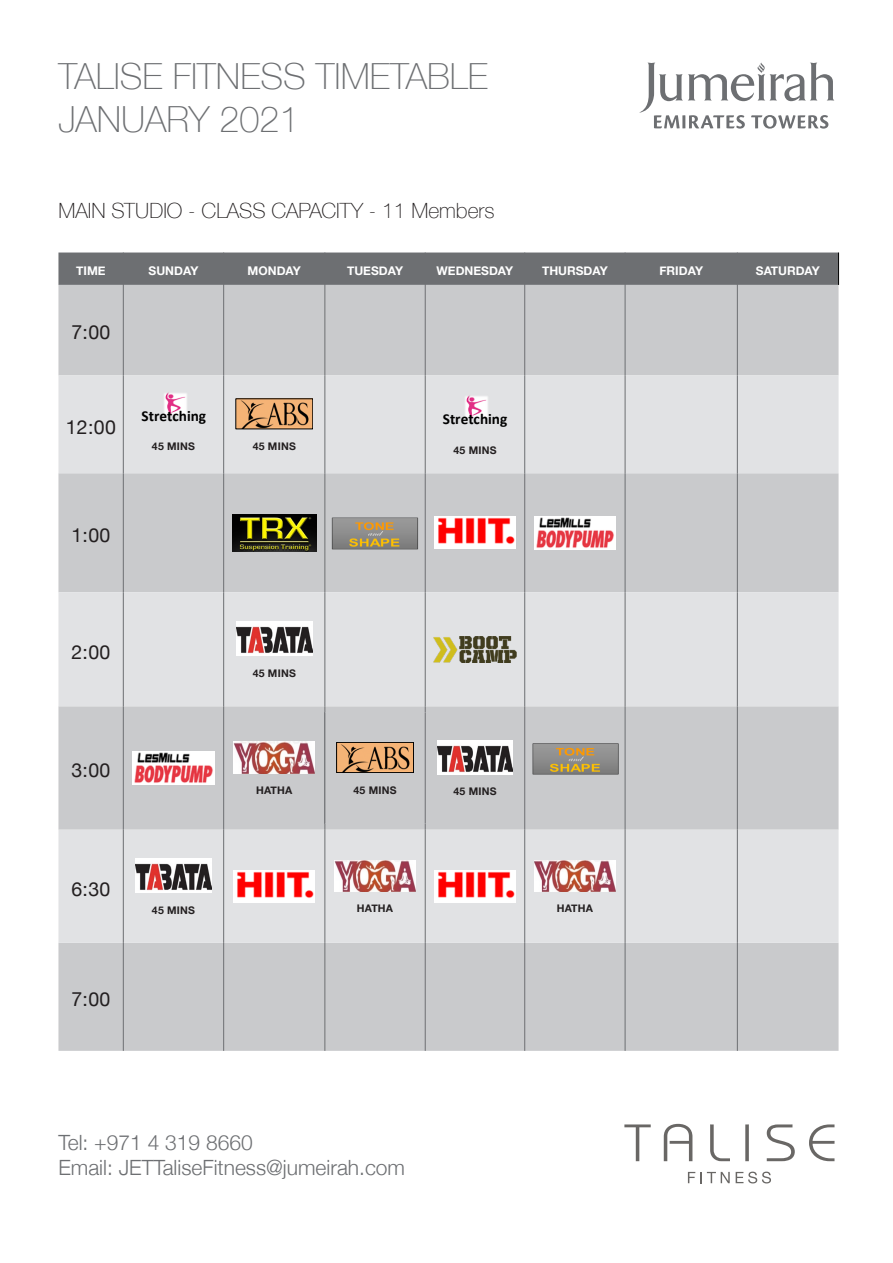
<style>
.page{position:relative;width:893px;height:1263px;background:#fff}
.page>*{position:absolute;margin:0;border:0;box-sizing:border-box;transform-origin:0 0}
.t1{font:100 36px "Helvetica Neue";color:#6d6f72}
.t2{font:300 21px "Helvetica Neue";color:#6d6f72}
.t3{font:100 21px "Helvetica Neue";color:#231f20}
.t4{font:19.5px "Helvetica Neue";letter-spacing:.02em;color:#231f20}
.t5{font:700 15.15px "Calibri";color:#000}
.t6{font:700 12px "Helvetica Neue";color:#fff}
.t7{font:700 10.5px "Helvetica Neue";letter-spacing:.02em;color:#231f20}
</style>
<div class="page">
<div style="left:58px;top:252px;width:780px;height:33px;background:#6d6f72"></div>
<div style="left:58px;top:285px;width:780px;height:766px;background:#c9cacc"></div>
<svg style="left:58px;top:375px;width:780px;height:568px;background:#d8d9db"></svg>
<hr style="left:123px;top:285px;width:1px;height:90px;background:#6d6f72">
<hr style="left:223px;top:285px;width:1px;height:90px;background:#6d6f72">
<hr style="left:325px;top:285px;width:1px;height:90px;background:#6d6f72">
<hr style="left:425px;top:285px;width:1px;height:90px;background:#6d6f72">
<hr style="left:524px;top:285px;width:1px;height:90px;background:#6d6f72">
<hr style="left:625px;top:285px;width:1px;height:90px;background:#6d6f72">
<hr style="left:737px;top:285px;width:1px;height:90px;background:#6d6f72">
<hr style="left:123px;top:375px;width:1px;height:98px;background:#6d6f72">
<hr style="left:223px;top:375px;width:1px;height:98px;background:#6d6f72">
<hr style="left:325px;top:375px;width:1px;height:98px;background:#6d6f72">
<hr style="left:425px;top:375px;width:1px;height:98px;background:#6d6f72">
<hr style="left:524px;top:375px;width:1px;height:98px;background:#6d6f72">
<hr style="left:625px;top:375px;width:1px;height:98px;background:#6d6f72">
<hr style="left:737px;top:375px;width:1px;height:98px;background:#6d6f72">
<hr style="left:123px;top:473px;width:1px;height:119px;background:#6d6f72">
<hr style="left:223px;top:473px;width:1px;height:119px;background:#6d6f72">
<hr style="left:325px;top:473px;width:1px;height:119px;background:#6d6f72">
<hr style="left:425px;top:473px;width:1px;height:119px;background:#6d6f72">
<hr style="left:524px;top:473px;width:1px;height:119px;background:#6d6f72">
<hr style="left:625px;top:473px;width:1px;height:119px;background:#6d6f72">
<hr style="left:737px;top:473px;width:1px;height:119px;background:#6d6f72">
<hr style="left:123px;top:592px;width:1px;height:114px;background:#6d6f72">
<hr style="left:223px;top:592px;width:1px;height:114px;background:#6d6f72">
<hr style="left:325px;top:592px;width:1px;height:114px;background:#6d6f72">
<hr style="left:425px;top:592px;width:1px;height:114px;background:#6d6f72">
<hr style="left:524px;top:592px;width:1px;height:114px;background:#6d6f72">
<hr style="left:625px;top:592px;width:1px;height:114px;background:#6d6f72">
<hr style="left:737px;top:592px;width:1px;height:114px;background:#6d6f72">
<hr style="left:123px;top:706px;width:1px;height:124px;background:#6d6f72">
<hr style="left:223px;top:706px;width:1px;height:124px;background:#6d6f72">
<hr style="left:325px;top:706px;width:1px;height:124px;background:#6d6f72">
<hr style="left:425px;top:706px;width:1px;height:124px;background:#6d6f72">
<hr style="left:524px;top:706px;width:1px;height:124px;background:#6d6f72">
<hr style="left:625px;top:706px;width:1px;height:124px;background:#6d6f72">
<hr style="left:737px;top:706px;width:1px;height:124px;background:#6d6f72">
<hr style="left:123px;top:830px;width:1px;height:113px;background:#6d6f72">
<hr style="left:223px;top:830px;width:1px;height:113px;background:#6d6f72">
<hr style="left:325px;top:830px;width:1px;height:113px;background:#6d6f72">
<hr style="left:425px;top:830px;width:1px;height:113px;background:#6d6f72">
<hr style="left:524px;top:830px;width:1px;height:113px;background:#6d6f72">
<hr style="left:625px;top:830px;width:1px;height:113px;background:#6d6f72">
<hr style="left:737px;top:830px;width:1px;height:113px;background:#6d6f72">
<hr style="left:123px;top:943px;width:1px;height:108px;background:#6d6f72">
<hr style="left:223px;top:943px;width:1px;height:108px;background:#6d6f72">
<hr style="left:325px;top:943px;width:1px;height:108px;background:#6d6f72">
<hr style="left:425px;top:943px;width:1px;height:108px;background:#6d6f72">
<hr style="left:524px;top:943px;width:1px;height:108px;background:#6d6f72">
<hr style="left:625px;top:943px;width:1px;height:108px;background:#6d6f72">
<hr style="left:737px;top:943px;width:1px;height:108px;background:#6d6f72">
<hr style="left:123px;top:252px;width:1px;height:33px;background:#6d6f72">
<hr style="left:223px;top:252px;width:1px;height:33px;background:#6d6f72">
<hr style="left:325px;top:252px;width:1px;height:33px;background:#6d6f72">
<hr style="left:425px;top:252px;width:1px;height:33px;background:#6d6f72">
<hr style="left:524px;top:252px;width:1px;height:33px;background:#6d6f72">
<hr style="left:625px;top:252px;width:1px;height:33px;background:#6d6f72">
<hr style="left:737px;top:252px;width:1px;height:33px;background:#6d6f72">
<hr style="left:838px;top:252px;width:1px;height:33px;background:#000">
<img style="left:238px;top:400px;width:73px;height:27px">
<img style="left:463px;top:395px;width:27px;height:12px">
<img style="left:431px;top:407px;width:88px;height:21px">
<img style="left:236px;top:622px;width:76px;height:34px">
<img style="left:434px;top:636px;width:82px;height:26px">
<img style="left:133px;top:752px;width:81px;height:32px">
<img style="left:234px;top:742px;width:81px;height:31px">
<div style="left:325px;top:712px;width:100px;height:112px;background:#c9cacc"></div>
<hr style="left:324px;top:712px;width:1px;height:112px;background:#6d6f72">
<img style="left:338px;top:744px;width:18px;height:27px">
<div style="left:336px;top:742px;width:78px;height:31px;border:1px solid #000"></div>
<img style="left:136px;top:859px;width:75px;height:33px">
<img style="left:234px;top:870px;width:81px;height:32px">
<img style="left:335px;top:860px;width:81px;height:31px">
<img style="left:434px;top:870px;width:82px;height:32px">
<img style="left:534px;top:860px;width:81px;height:31px">
<svg style="left:639px;top:62px;width:195px;height:67px"></svg>
<svg style="left:624px;top:1124px;width:210px;height:37px"></svg>
<svg style="left:688px;top:1172px;width:7px;height:11px"></svg>
<svg style="left:701px;top:1172px;width:29px;height:11px"></svg>
<svg style="left:736px;top:1171px;width:35px;height:12px"></svg>
<img style="left:162px;top:391px;width:27px;height:13px">
<img style="left:130px;top:404px;width:88px;height:21px">
<img style="left:156px;top:505px;width:611px;height:50px">
<img style="left:356px;top:730px;width:483px;height:51px">
<p class="t1" style="left:58px;top:49px;width:431px">TALISE FITNESS TIMETABLE</p>
<p class="t1" style="left:58px;top:92px;width:242px">JANUARY 2021</p>
<p class="t3" style="left:58px;top:195px;width:437px">MAIN STUDIO - CLASS CAPACITY - 11 Members</p>
<p class="t6" style="left:76px;top:261px;width:31px">TIME</p>
<p class="t6" style="left:149px;top:261px;width:51px">SUNDAY</p>
<p class="t6" style="left:248px;top:261px;width:55px">MONDAY</p>
<p class="t6" style="left:347px;top:261px;width:58px">TUESDAY</p>
<p class="t6" style="left:437px;top:261px;width:78px">WEDNESDAY</p>
<p class="t6" style="left:542px;top:261px;width:67px">THURSDAY</p>
<p class="t6" style="left:659px;top:261px;width:45px">FRIDAY</p>
<p class="t6" style="left:756px;top:261px;width:66px">SATURDAY</p>
<p class="t4" style="left:71px;top:318px;width:41px">7:00</p>
<p class="t4" style="left:66px;top:413px;width:52px">12:00</p>
<p class="t5" style="left:142px;top:405px;width:66px">Stretching</p>
<p class="t7" style="left:152px;top:438px;width:45px">45 MINS</p>
<p class="t7" style="left:253px;top:438px;width:45px">45 MINS</p>
<p class="t4" style="left:71px;top:521px;width:41px">1:00</p>
<p class="t5" style="left:443px;top:409px;width:66px">Stretching</p>
<p class="t7" style="left:453px;top:442px;width:45px">45 MINS</p>
<p class="t4" style="left:71px;top:638px;width:41px">2:00</p>
<p class="t4" style="left:71px;top:756px;width:41px">3:00</p>
<p class="t4" style="left:71px;top:874px;width:41px">6:30</p>
<p class="t4" style="left:71px;top:985px;width:41px">7:00</p>
<p class="t7" style="left:253px;top:665px;width:45px">45 MINS</p>
<p class="t7" style="left:256px;top:782px;width:38px">HATHA</p>
<p class="t7" style="left:353px;top:782px;width:45px">45 MINS</p>
<p class="t7" style="left:453px;top:783px;width:45px">45 MINS</p>
<p class="t7" style="left:152px;top:902px;width:45px">45 MINS</p>
<p class="t7" style="left:357px;top:900px;width:38px">HATHA</p>
<p class="t7" style="left:557px;top:900px;width:38px">HATHA</p>
<p class="t2" style="left:58px;top:1126px;width:196px">Tel: +971 4 319 8660</p>
<p class="t2" style="left:58px;top:1151px;width:348px">Email: JETTaliseFitness@jumeirah.com</p>
</div>
